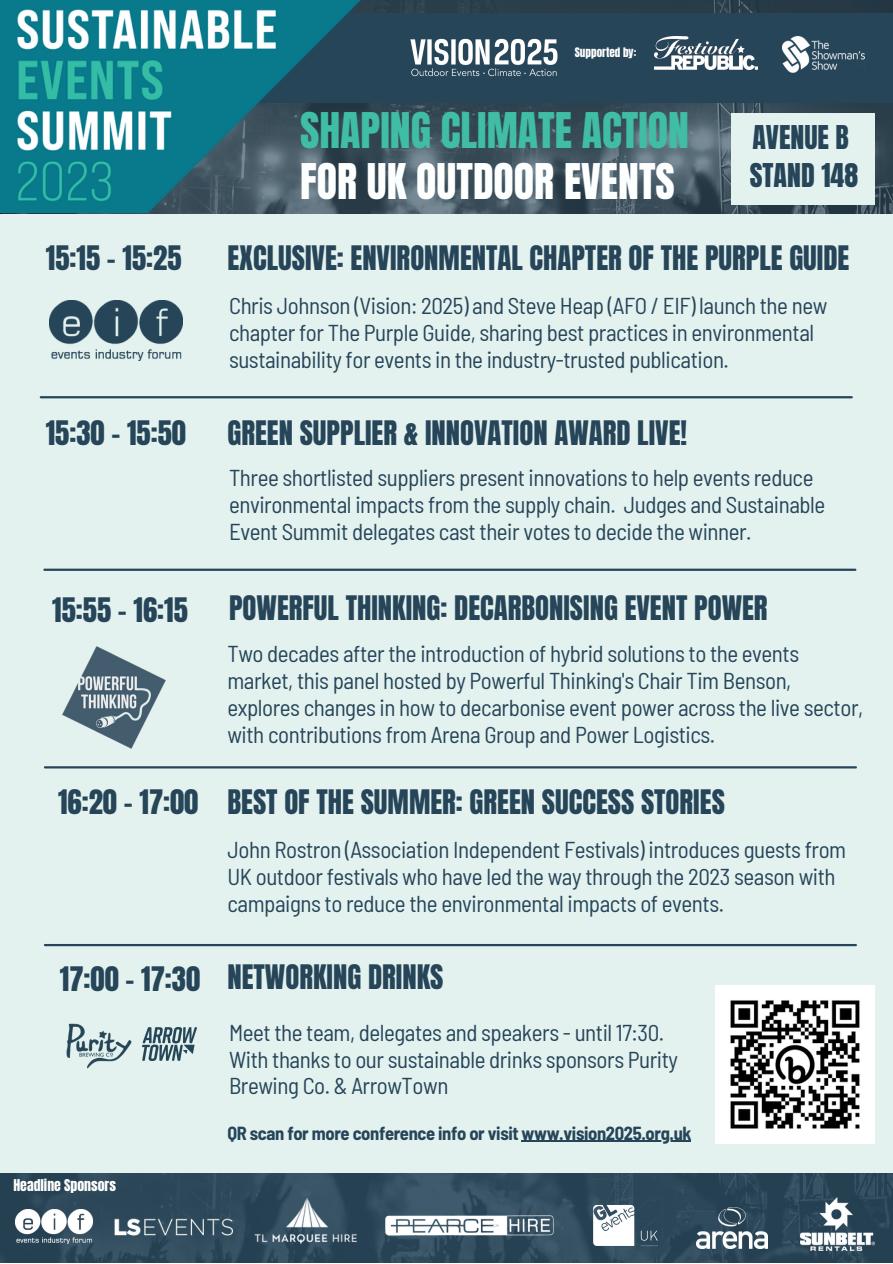
<style>
.page{position:relative;width:893px;height:1264px;background:#fff}
.page>*{position:absolute;margin:0;border:0;box-sizing:border-box;transform-origin:0 0}
.t1{font:41.85px "Anton";color:#40bda5}
.t2{font:41.85px "Anton";color:#fdfefe}
.t3{font:28.65px "Anton";color:#264559}
.t4{font:27.9px "Anton";color:#264559}
.t5{font:semi-condensed 22.95px/26.8px "Barlow";letter-spacing:-.02em;color:#264559}
.t6{font:700 semi-condensed 18.45px "Barlow";letter-spacing:-.02em;color:#264559}
.t7{font:13.8px "Anton";color:#fff}
.t8{font:11.1px "Anton";color:#fff}
</style>
<div class="page">
<div style="left:0;top:0;width:892px;height:1262px;background:#e4f2ef"></div>
<hr style="left:41px;top:396px;width:810px;height:2px;background:#264559">
<svg style="left:2px;top:0;width:890px;height:214px;background:#3f535f"></svg>
<div style="left:1px;top:13px;width:891px;height:89px;background:#264559"></div>
<img style="left:410px;top:38px;width:148px;height:39px">
<img style="left:782px;top:37px;width:82px;height:36px">
<img style="left:654px;top:37px;width:103px;height:32px">
<hr style="left:45px;top:766px;width:810px;height:2px;background:#264559">
<hr style="left:44px;top:568px;width:811px;height:3px;background:#264559">
<hr style="left:45px;top:944px;width:810px;height:2px;background:#264559">
<img style="left:143px;top:1027px;width:54px;height:33px">
<img style="left:66px;top:1023px;width:66px;height:46px">
<img style="left:0;top:0;width:369px;height:212px">
<img style="left:715px;top:985px;width:159px;height:158px">
<div style="left:0;top:1173px;width:892px;height:89px;background:#264559"></div>
<img style="left:248px;top:1195px;width:109px;height:55px">
<img style="left:16px;top:1209px;width:76px;height:34px">
<img style="left:384px;top:1214px;width:170px;height:21px">
<img style="left:591px;top:1203px;width:67px;height:44px">
<img style="left:696px;top:1207px;width:71px;height:41px">
<img style="left:800px;top:1197px;width:74px;height:52px">
<img style="left:114px;top:1214px;width:119px;height:27px">
<img style="left:50px;top:300px;width:132px;height:60px">
<img style="left:63px;top:646px;width:102px;height:102px">
<hr style="left:521px;top:1140px;width:170px;height:1px;background:#264559">
<div style="left:731px;top:113px;width:144px;height:91px;background:#e4f2ef"></div>
<p class="t8" style="left:575px;top:45px;width:63px">Supported by:</p>
<p class="t1" style="left:300px;top:100px;width:390px">SHAPING CLIMATE ACTION</p>
<p class="t2" style="left:300px;top:151px;width:376px">FOR UK OUTDOOR EVENTS</p>
<p class="t4" style="left:752px;top:117px;width:98px">AVENUE B</p>
<p class="t4" style="left:749px;top:155px;width:110px">STAND 148</p>
<p class="t3" style="left:46px;top:238px;width:137px">15:15 - 15:25</p>
<p class="t3" style="left:227px;top:237px;width:623px">EXCLUSIVE: ENVIRONMENTAL CHAPTER OF THE PURPLE GUIDE</p>
<p class="t5" style="left:229px;top:292px;width:599px">Chris Johnson (Vision: 2025) and Steve Heap (AFO / EIF) launch the new chapter for The Purple Guide, sharing best practices in environmental sustainability for events in the industry-trusted publication.</p>
<p class="t3" style="left:46px;top:412px;width:142px">15:30 - 15:50</p>
<p class="t3" style="left:227px;top:412px;width:461px">GREEN SUPPLIER &amp; INNOVATION AWARD LIVE!</p>
<p class="t5" style="left:229px;top:463px;width:597px">Three shortlisted suppliers present innovations to help events reduce environmental impacts from the supply chain. Judges and Sustainable<br>Event Summit delegates cast their votes to decide the winner.</p>
<p class="t3" style="left:52px;top:589px;width:137px">15:55 - 16:15</p>
<p class="t3" style="left:229px;top:587px;width:540px">POWERFUL THINKING: DECARBONISING EVENT POWER</p>
<p class="t5" style="left:227px;top:639px;width:637px">Two decades after the introduction of hybrid solutions to the events market, this panel hosted by Powerful Thinking's Chair Tim Benson, explores changes in how to decarbonise event power across the live sector, with contributions from Arena Group and Power Logistics.</p>
<p class="t3" style="left:58px;top:781px;width:142px">16:20 - 17:00</p>
<p class="t3" style="left:227px;top:781px;width:499px">BEST OF THE SUMMER: GREEN SUCCESS STORIES</p>
<p class="t5" style="left:227px;top:835px;width:620px">John Rostron (Association Independent Festivals) introduces guests from<br>UK outdoor festivals who have led the way through the 2023 season with campaigns to reduce the environmental impacts of events.</p>
<p class="t3" style="left:60px;top:958px;width:142px">17:00 - 17:30</p>
<p class="t7" style="left:13px;top:1174px;width:104px">Headline Sponsors</p>
<p class="t3" style="left:227px;top:956px;width:217px">NETWORKING DRINKS</p>
<p class="t5" style="left:229px;top:1018px;width:436px">Meet the team, delegates and speakers - until 17:30.</p>
<p class="t5" style="left:229px;top:1044px;width:450px">With thanks to our sustainable drinks sponsors Purity<br>Brewing Co. &amp; ArrowTown</p>
<p class="t6" style="left:227px;top:1120px;width:465px">QR scan for more conference info or visit www.vision2025.org.uk</p>
</div>
